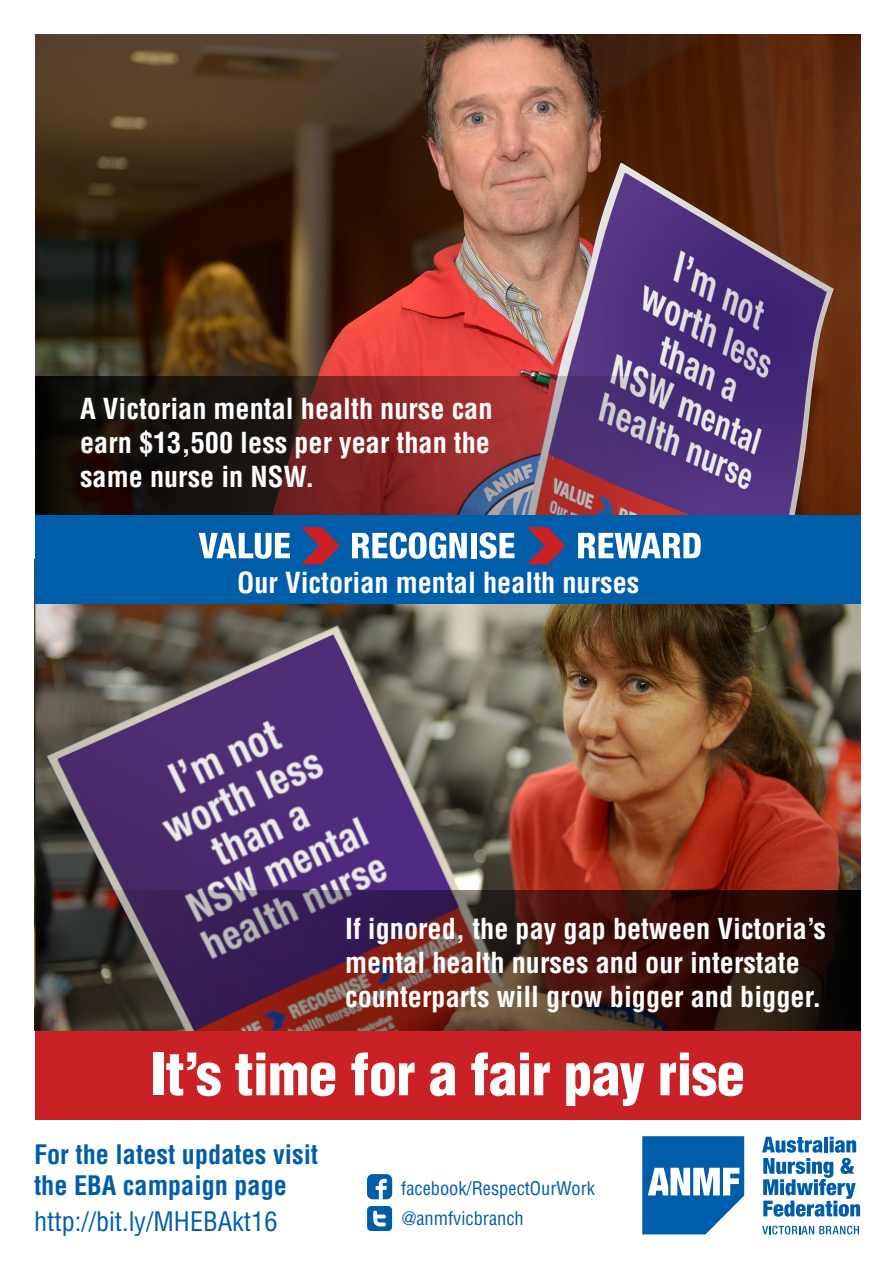
<style>
.page{position:relative;width:893px;height:1263px;background:#fff}
.page>*{position:absolute;margin:0;border:0;box-sizing:border-box;transform-origin:0 0}
.t1{font:900 condensed 57px "Helvetica LT Std";letter-spacing:-.01em;color:#fff}
.t2{font:700 condensed 28.35px/33.9px "Helvetica LT Std";color:#fff;text-align:justify}
.t3{font:700 condensed 26.25px/31.5px "Helvetica LT Std";color:#005daa}
.t4{font:condensed 26.25px "Helvetica LT Std";color:#005daa}
.t5{font:condensed 18.45px "Helvetica LT Std";color:#005daa}
</style>
<div class="page">
<div style="left:35px;top:1029px;width:825px;height:91px;background:#ca2127"></div>
<img style="left:36px;top:34px;width:824px;height:482px">
<img style="left:35px;top:604px;width:825px;height:287px">
<svg style="left:642px;top:1136px;width:102px;height:98px"></svg>
<svg style="left:762px;top:1137px;width:98px;height:80px"></svg>
<svg style="left:762px;top:1226px;width:97px;height:8px"></svg>
<div style="left:367px;top:1206px;width:25px;height:25px;background:#005daa;border-radius:4px"></div>
<svg style="left:373px;top:1210px;width:13px;height:16px"></svg>
<svg style="left:367px;top:1174px;width:25px;height:25px"></svg>
<svg style="left:35px;top:376px;width:675px;height:140px;background:#572b36"></svg>
<svg style="left:35px;top:891px;width:825px;height:139px;background:#45262b"></svg>
<div style="left:35px;top:516px;width:825px;height:88px;background:#005daa"></div>
<svg style="left:199px;top:533px;width:91px;height:26px"></svg>
<svg style="left:352px;top:532px;width:115px;height:27px"></svg>
<div style="left:471px;top:533px;width:6px;height:25px;background:#fff"></div>
<svg style="left:480px;top:532px;width:35px;height:27px"></svg>
<svg style="left:578px;top:533px;width:123px;height:25px"></svg>
<svg style="left:527px;top:527px;width:38px;height:37px"></svg>
<svg style="left:301px;top:527px;width:39px;height:37px"></svg>
<p class="t2" style="left:80px;top:391px;width:414px">A Victorian mental health nurse can earn $13,500 less per year than the same nurse in NSW.</p>
<p class="t2" style="left:237px;top:565px;width:404px">Our Victorian mental health nurses</p>
<p class="t2" style="left:345px;top:911px;width:482px;text-align:left">If ignored, the pay gap between Victoria’s mental health nurses and our interstate counterparts will grow bigger and bigger.</p>
<h1 class="t1" style="left:150px;top:1038px;width:596px">It’s time for a fair pay rise</h1>
<p class="t3" style="left:34px;top:1138px;width:286px">For the latest updates visit the EBA campaign page</p>
<p class="t4" style="left:34px;top:1205px;width:245px">http://bit.ly/MHEBAkt16</p>
<p class="t5" style="left:401px;top:1176px;width:195px">facebook/RespectOurWork</p>
<p class="t5" style="left:402px;top:1207px;width:123px">@anmfvicbranch</p>
</div>
